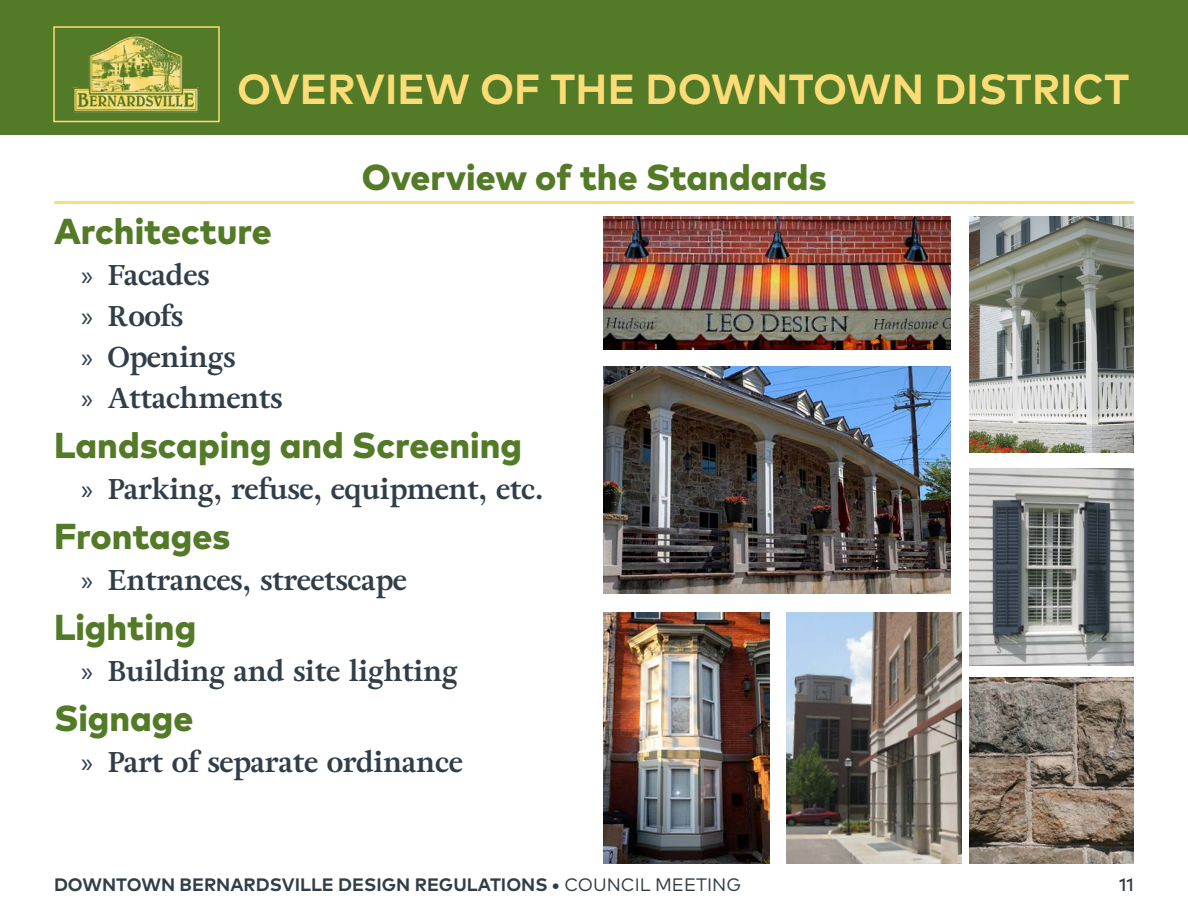
<style>
.page{position:relative;width:1188px;height:918px;background:#fff}
.page>*{position:absolute;margin:0;border:0;box-sizing:border-box;transform-origin:0 0}
.Heading_1{font:700 42px "Mark OT";letter-spacing:.005em;color:#fbdc76}
.Heading_2{font:800 36px "Mark OT";color:#537a27}
.t1{font:700 28.5px "Adriane Text";color:#313e48}
.t2{font:700 18px "Mark OT";color:#313e48}
.t3{font:500 18px "Mark OT";color:#313e48}
.s1{font-family:"Myriad Pro";font-weight:400}
.s2{font-weight:400}
</style>
<div class="page">
<div style="left:0;top:0;width:1188px;height:135px;background:#537a27"></div>
<img style="left:74px;top:34px;width:125px;height:79px">
<div style="left:53px;top:26px;width:167px;height:96px;border:2px solid #fbdc76"></div>
<hr style="left:54px;top:201px;width:1080px;height:3px;background:#fbdc76">
<img style="left:969px;top:678px;width:165px;height:186px">
<img style="left:969px;top:468px;width:165px;height:198px">
<img style="left:603px;top:216px;width:348px;height:134px">
<img style="left:969px;top:216px;width:165px;height:237px">
<img style="left:603px;top:366px;width:348px;height:228px">
<img style="left:603px;top:612px;width:167px;height:252px">
<img style="left:786px;top:612px;width:176px;height:252px">
<p class="Heading_1" style="left:237px;top:62px;width:894px">OVERVIEW OF THE DOWNTOWN DISTRICT</p>
<p class="Heading_2" style="left:362px;top:153px;width:467px">Overview of the Standards</p>
<p class="Heading_2" style="left:54px;top:208px;width:219px">Architecture</p>
<p class="t1" style="left:81px;top:256px;width:130px"><span class="s1">»</span> Facades</p>
<p class="t1" style="left:81px;top:297px;width:104px"><span class="s1">»</span> Roofs</p>
<p class="t1" style="left:81px;top:338px;width:156px"><span class="s1">»</span> Openings</p>
<p class="t1" style="left:81px;top:379px;width:203px"><span class="s1">»</span> Attachments</p>
<p class="Heading_2" style="left:54px;top:422px;width:470px">Landscaping and Screening</p>
<p class="t1" style="left:81px;top:470px;width:464px"><span class="s1">»</span> Parking, refuse, equipment, etc.</p>
<p class="Heading_2" style="left:54px;top:513px;width:178px">Frontages</p>
<p class="t1" style="left:81px;top:561px;width:327px"><span class="s1">»</span> Entrances, streetscape</p>
<p class="Heading_2" style="left:54px;top:604px;width:144px">Lighting</p>
<p class="t1" style="left:81px;top:652px;width:378px"><span class="s1">»</span> Building and site lighting</p>
<p class="Heading_2" style="left:54px;top:695px;width:141px">Signage</p>
<p class="t1" style="left:81px;top:743px;width:383px"><span class="s1">»</span> Part of separate ordinance</p>
<p class="t2" style="left:54px;top:873px;width:689px">DOWNTOWN BERNARDSVILLE DESIGN REGULATIONS • <span class="s2">COUNCIL MEETING</span></p>
<p class="t3" style="left:1119px;top:873px;width:16px">11</p>
</div>
